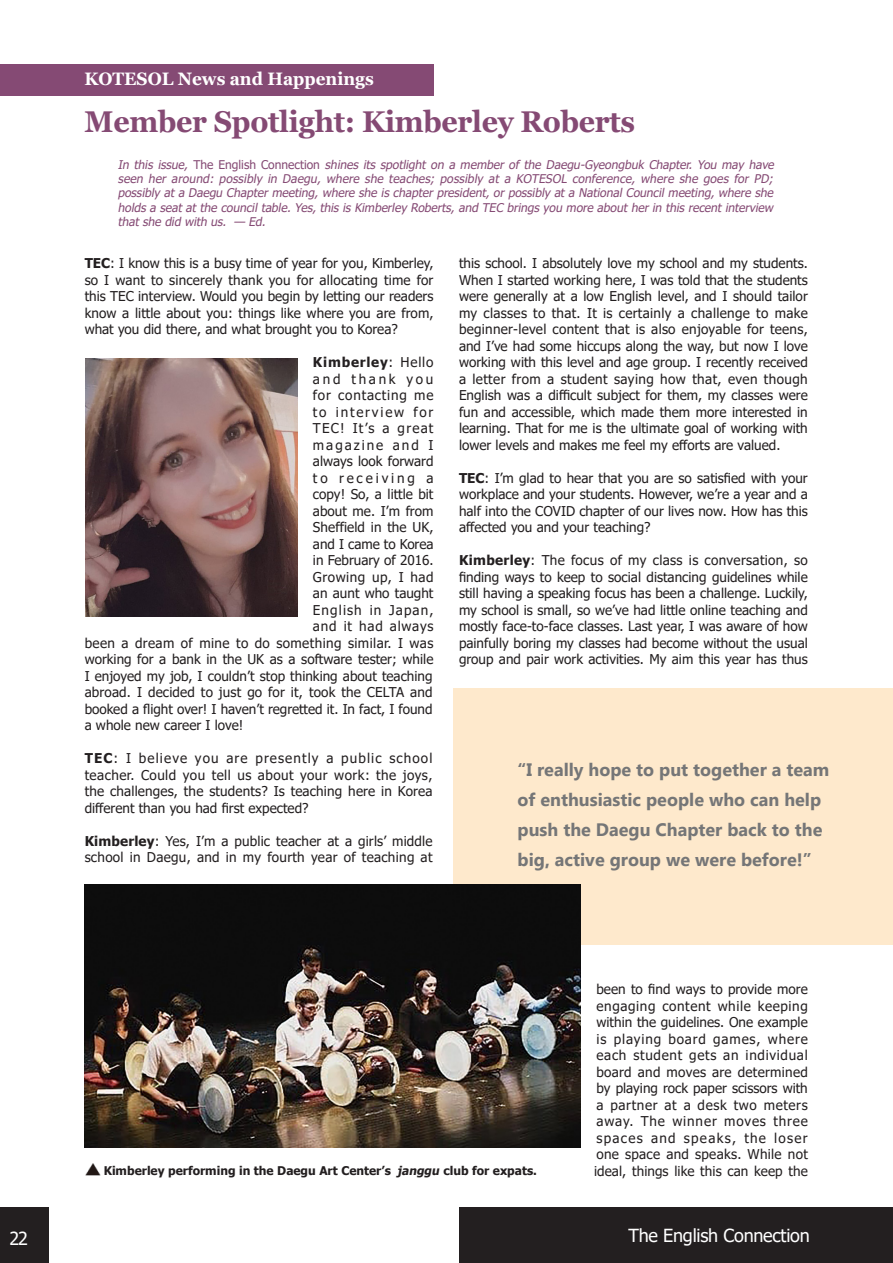
<style>
.page{position:relative;width:893px;height:1263px;background:#fff}
.page>*{position:absolute;margin:0;border:0;box-sizing:border-box;transform-origin:0 0}
.t1{font:700 30px "Georgia";letter-spacing:-.01em;color:#854a74;scale:.95 1}
.t2{font:700 18px/30px "Gadugi";color:#57585a}
.t3{font:700 18px "Georgia";color:#fff;scale:.95 1}
.t4{font:18px "Tahoma";letter-spacing:-.015em;color:#fff}
.t5{font:16.5px "Myriad Pro";color:#fff}
.t6{font:13.5px/16.5px "Tahoma";color:#231f20;text-align:justify}
.t7{font:13.5px/16.5px "Tahoma";letter-spacing:.02em;color:#231f20}
.t8{font:13.5px "Tahoma";letter-spacing:.03em;color:#231f20}
.t9{font:700 13.5px "Tahoma";letter-spacing:.06em;color:#231f20}
.t10{font:13.5px "Tahoma";letter-spacing:.06em;color:#231f20}
.t11{font:13.5px "Tahoma";letter-spacing:.08em;color:#231f20}
.t12{font:13.5px "Tahoma";letter-spacing:.135em;color:#231f20}
.t13{font:13.5px "Tahoma";letter-spacing:.09em;color:#231f20}
.t14{font:13.5px "Tahoma";letter-spacing:.04em;color:#231f20}
.t15{font:13.5px "Tahoma";letter-spacing:.055em;color:#231f20}
.t16{font:13.5px "Tahoma";letter-spacing:.145em;color:#231f20}
.t17{font:13.5px "Tahoma";letter-spacing:.21em;color:#231f20}
.t18{font:13.5px "Tahoma";letter-spacing:.2em;color:#231f20}
.t19{font:italic 12px/14.4px "Tahoma";color:#854a74;text-align:justify}
.t20{font:700 12px "Tahoma";color:#231f20}
.s1{font-style:normal}
.s2{font-weight:700}
.s3{font-weight:400}
.s4{font-style:italic}
</style>
<div class="page">
<div style="left:454px;top:688px;width:439px;height:257px;background:#fee9cc"></div>
<div style="left:0;top:1208px;width:49px;height:55px;background:#231f20"></div>
<div style="left:459px;top:1208px;width:434px;height:55px;background:#231f20"></div>
<img style="left:85px;top:358px;width:212px;height:259px">
<img style="left:84px;top:884px;width:496px;height:264px">
<div style="left:0;top:64px;width:433px;height:31px;background:#854a74"></div>
<img style="left:85px;top:1163px;width:15px;height:12px">
<p class="t3" style="left:85px;top:68px;width:306px">KOTESOL News and Happenings</p>
<p class="t1" style="left:85px;top:102px;width:581px">Member Spotlight: Kimberley Roberts</p>
<p class="t19" style="left:118px;top:158px;width:661px">In this issue, <span class="s1">T h e E n g l i s h C o n n e c t i o n</span> shines its spotlight on a member of the Daegu-Gyeongbuk Chapter. You may have seen her around: possibly in Daegu, where she teaches; possibly at a KOTESOL conference, where she goes for PD; possibly at a Daegu Chapter meeting, where she is chapter president, or possibly at a National Council meeting, where she holds a seat at the council table. Yes, this is Kimberley Roberts, and TEC brings you more about her in this recent interview thatshe did with us. — Ed.</p>
<p class="t6" style="left:85px;top:256px;width:350px"><span class="s2">TEC</span>: I know this is a busy time of year for you, Kimberley, so I want to sincerely thank you for allocating time for this TEC interview. Would you begin by letting our readers know a little about you: things like where you are from, what you did there, and what brought you to Korea?</p>
<p class="t9" style="left:313px;top:353px;width:122px">Kimberley<span class="s3">: Hello</span></p>
<p class="t18" style="left:313px;top:370px;width:122px">and thank you</p>
<p class="t10" style="left:313px;top:386px;width:122px">for contacting me</p>
<p class="t12" style="left:313px;top:403px;width:122px">to interview for</p>
<p class="t13" style="left:313px;top:419px;width:122px">TEC! It’s a great</p>
<p class="t16" style="left:313px;top:436px;width:122px">magazine and I</p>
<p class="t6" style="left:313px;top:454px;width:122px">always look forward</p>
<p class="t17" style="left:313px;top:469px;width:122px">to receiving a</p>
<p class="t6" style="left:313px;top:487px;width:122px">copy! So, a little bit</p>
<p class="t6" style="left:313px;top:503px;width:122px">about me. I’m from</p>
<p class="t6" style="left:313px;top:520px;width:122px">Sheffield in the UK,</p>
<p class="t6" style="left:313px;top:536px;width:122px">and I came to Korea</p>
<p class="t6" style="left:313px;top:553px;width:122px">in February of 2016.</p>
<p class="t14" style="left:313px;top:568px;width:122px">Growing up, I had</p>
<p class="t6" style="left:313px;top:586px;width:122px">an aunt who taught</p>
<p class="t11" style="left:313px;top:601px;width:122px">English in Japan,</p>
<p class="t15" style="left:313px;top:617px;width:122px">and it had always</p>
<p class="t8" style="left:85px;top:634px;width:350px">been a dream of mine to do something similar. I was</p>
<p class="t6" style="left:85px;top:652px;width:350px">working for a bank in the UK as a software tester; while</p>
<p class="t6" style="left:85px;top:668px;width:349px">I enjoyed my job, I couldn’t stop thinking about teaching</p>
<p class="t6" style="left:85px;top:685px;width:349px">abroad. I decided to just go for it, took the CELTA and</p>
<p class="t6" style="left:85px;top:701px;width:349px">booked a flight over! I haven’t regretted it. In fact, I found</p>
<p class="t6" style="left:85px;top:718px;width:160px">a whole new career I love!</p>
<p class="t6" style="left:85px;top:751px;width:349px"><span class="s2">TEC</span>: I believe you are presently a public school teacher. Could you tell us about your work: the joys, the challenges, the students? Is teaching here in Korea different than you had first expected?</p>
<p class="t7" style="left:85px;top:833px;width:349px"><span class="s2">Kimberley</span>: Yes, I’m a public teacher at a girls’ middle school in Daegu, and in my fourth year of teaching at</p>
<p class="t6" style="left:459px;top:256px;width:350px">this school. I absolutely love my school and my students.<br>When I started working here, I was told that the students were generally at a low English level, and I should tailor my classes to that. It is certainly a challenge to make beginner-level content that is also enjoyable for teens, and I’ve had some hiccups along the way, but now I love working with this level and age group. I recently received a letter from a student saying how that, even though English was a difficult subject for them, my classes were fun and accessible, which made them more interested in learning. That for me is the ultimate goal of working with lower levels and makes me feel my efforts are valued.</p>
<p class="t6" style="left:459px;top:470px;width:350px"><span class="s2">TEC</span>: I’m glad to hear that you are so satisfied with your workplace and your students. However, we’re a year and a half into the COVID chapter of our lives now. How has this affected you and your teaching?</p>
<p class="t6" style="left:459px;top:553px;width:350px"><span class="s2">Kimberley</span>: The focus of my class is conversation, so finding ways to keep to social distancing guidelines while still having a speaking focus has been a challenge. Luckily, my school is small, so we’ve had little online teaching and mostly face-to-face classes. Last year, I was aware of how painfully boring my classes had become without the usual group and pair work activities. My aim this year has thus</p>
<h2 class="t2" style="left:518px;top:754px;width:313px">“I really hope to put together a team of enthusiastic people who can help push the Daegu Chapter back to the big, active group we were before!”</h2>
<p class="t20" style="left:104px;top:1162px;width:435px">Kimberley performing in the Daegu Art Center’s <span class="s4">janggu</span> club for expats.</p>
<p class="t6" style="left:594px;top:982px;width:215px">been to find ways to provide more engaging content while keeping within the guidelines. One example is playing board games, where each student gets an individual board and moves are determined by playing rock paper scissors with a partner at a desk two meters away. The winner moves three spaces and speaks, the loser one space and speaks. While not ideal, things like this can keep the</p>
<p class="t4" style="left:10px;top:1226px;width:20px">22</p>
<p class="t4" style="left:628px;top:1223px;width:183px">The English Connection</p>
<p class="t5" style="left:25px;top:1238px;width:17px">22</p>
</div>
